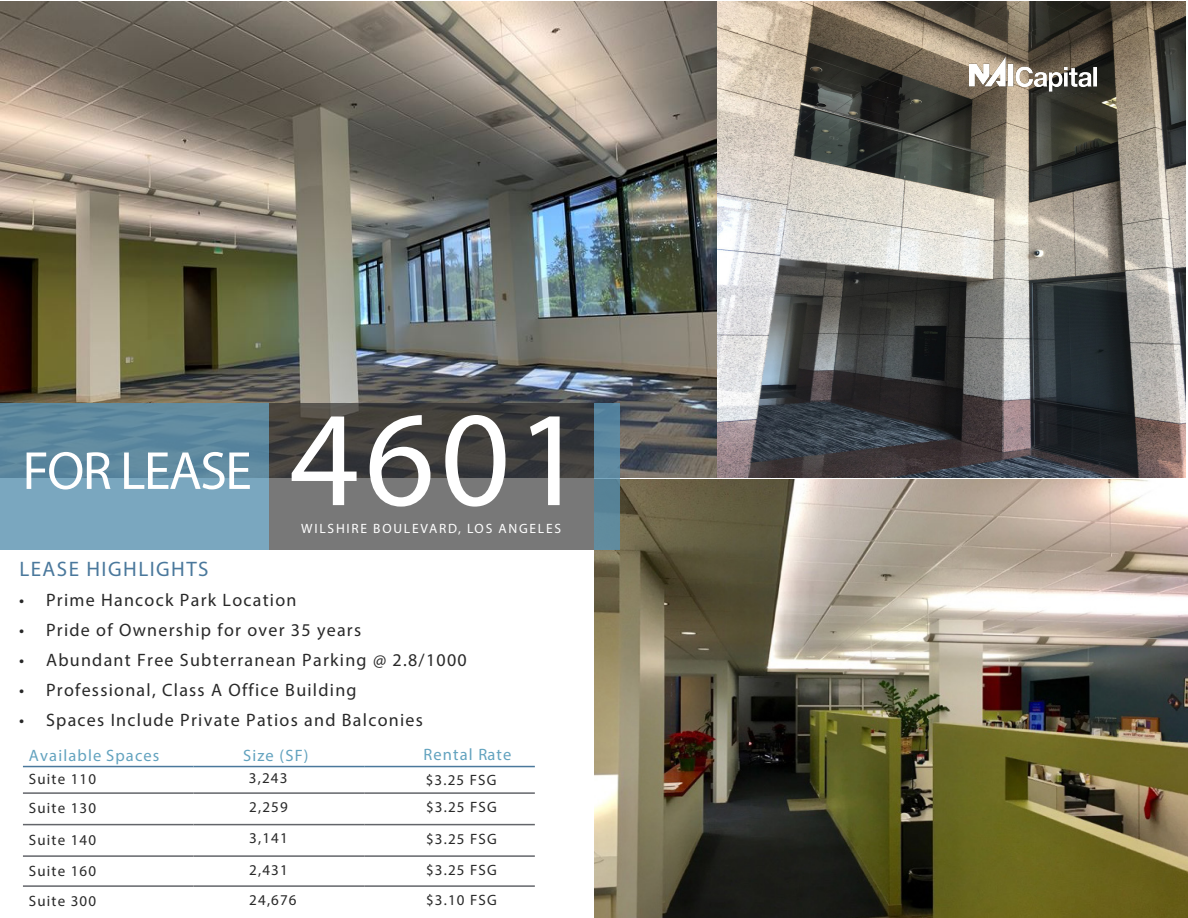
<style>
.page{position:relative;width:1188px;height:918px;background:#fff}
.page>*{position:absolute;margin:0;border:0;box-sizing:border-box;transform-origin:0 0}
.t1{font:136.35px "Myriad Pro";color:#fff}
.t2{font:54px "Myriad Pro";letter-spacing:-.03em;color:#fff}
.t3{font:21px "Myriad Pro";letter-spacing:.07em;color:#4a789c}
.t4{font:18px "Myriad Pro";letter-spacing:.07em;color:#292929}
.t5{font:16.5px "Myriad Pro";letter-spacing:.07em;color:#63a3bf}
.t6{font:15px "Myriad Pro";letter-spacing:.075em;color:#292929}
.t7{font:13.5px "Myriad Pro";letter-spacing:.13em;color:#fff}
</style>
<div class="page">
<img style="left:0;top:1px;width:717px;height:476px">
<img style="left:717px;top:1px;width:469px;height:476px">
<img style="left:594px;top:480px;width:594px;height:438px">
<div style="left:594px;top:403px;width:26px;height:147px;background:#5c889e"></div>
<svg style="left:269px;top:403px;width:325px;height:147px;background:#5a5959"></svg>
<svg style="left:0;top:403px;width:269px;height:147px;background:#6b97ae"></svg>
<img style="left:970px;top:54px;width:127px;height:39px">
<hr style="left:23px;top:792px;width:171px;height:2px;background:#63656a">
<hr style="left:194px;top:792px;width:170px;height:2px;background:#63656a">
<hr style="left:364px;top:792px;width:171px;height:2px;background:#63656a">
<hr style="left:23px;top:766px;width:171px;height:1px;background:#4a789c">
<hr style="left:194px;top:766px;width:170px;height:1px;background:#4a789c">
<hr style="left:364px;top:766px;width:171px;height:1px;background:#4a789c">
<hr style="left:23px;top:824px;width:171px;height:1px;background:#63656a">
<hr style="left:194px;top:824px;width:170px;height:1px;background:#63656a">
<hr style="left:364px;top:824px;width:171px;height:1px;background:#63656a">
<hr style="left:23px;top:855px;width:171px;height:2px;background:#63656a">
<hr style="left:194px;top:855px;width:170px;height:2px;background:#63656a">
<hr style="left:364px;top:855px;width:171px;height:2px;background:#63656a">
<hr style="left:23px;top:885px;width:171px;height:2px;background:#63656a">
<hr style="left:194px;top:885px;width:170px;height:2px;background:#63656a">
<hr style="left:364px;top:885px;width:171px;height:2px;background:#63656a">
<p class="t2" style="left:22px;top:438px;width:231px">FOR LEASE</p>
<p class="t1" style="left:290px;top:375px;width:298px">4601</p>
<p class="t7" style="left:301px;top:520px;width:261px">WILSHIRE BOULEVARD, LOS ANGELES</p>
<p class="t3" style="left:19px;top:556px;width:191px">LEASE HIGHLIGHTS</p>
<p class="t4" style="left:19px;top:588px;width:279px">• Prime Hancock Park Location</p>
<p class="t4" style="left:19px;top:618px;width:344px">• Pride of Ownership for over 35 years</p>
<p class="t4" style="left:19px;top:648px;width:449px">• Abundant Free Subterranean Parking @ 2.8/1000</p>
<p class="t4" style="left:19px;top:678px;width:339px">• Professional, Class A Office Building</p>
<p class="t4" style="left:19px;top:708px;width:405px">• Spaces Include Private Patios and Balconies</p>
<p class="t5" style="left:29px;top:745px;width:132px">Available Spaces</p>
<p class="t5" style="left:243px;top:745px;width:67px">Size (SF)</p>
<p class="t5" style="left:423px;top:744px;width:90px">Rental Rate</p>
<p class="t6" style="left:29px;top:769px;width:69px">Suite 110</p>
<p class="t6" style="left:249px;top:769px;width:40px">3,243</p>
<p class="t6" style="left:426px;top:771px;width:72px">$3.25 FSG</p>
<p class="t6" style="left:29px;top:799px;width:69px">Suite 130</p>
<p class="t6" style="left:249px;top:797px;width:40px">2,259</p>
<p class="t6" style="left:426px;top:798px;width:72px">$3.25 FSG</p>
<p class="t6" style="left:29px;top:830px;width:69px">Suite 140</p>
<p class="t6" style="left:249px;top:829px;width:40px">3,141</p>
<p class="t6" style="left:426px;top:829px;width:72px">$3.25 FSG</p>
<p class="t6" style="left:29px;top:862px;width:69px">Suite 160</p>
<p class="t6" style="left:249px;top:861px;width:40px">2,431</p>
<p class="t6" style="left:426px;top:861px;width:72px">$3.25 FSG</p>
<p class="t6" style="left:29px;top:892px;width:69px">Suite 300</p>
<p class="t6" style="left:249px;top:891px;width:49px">24,676</p>
<p class="t6" style="left:426px;top:891px;width:72px">$3.10 FSG</p>
</div>
